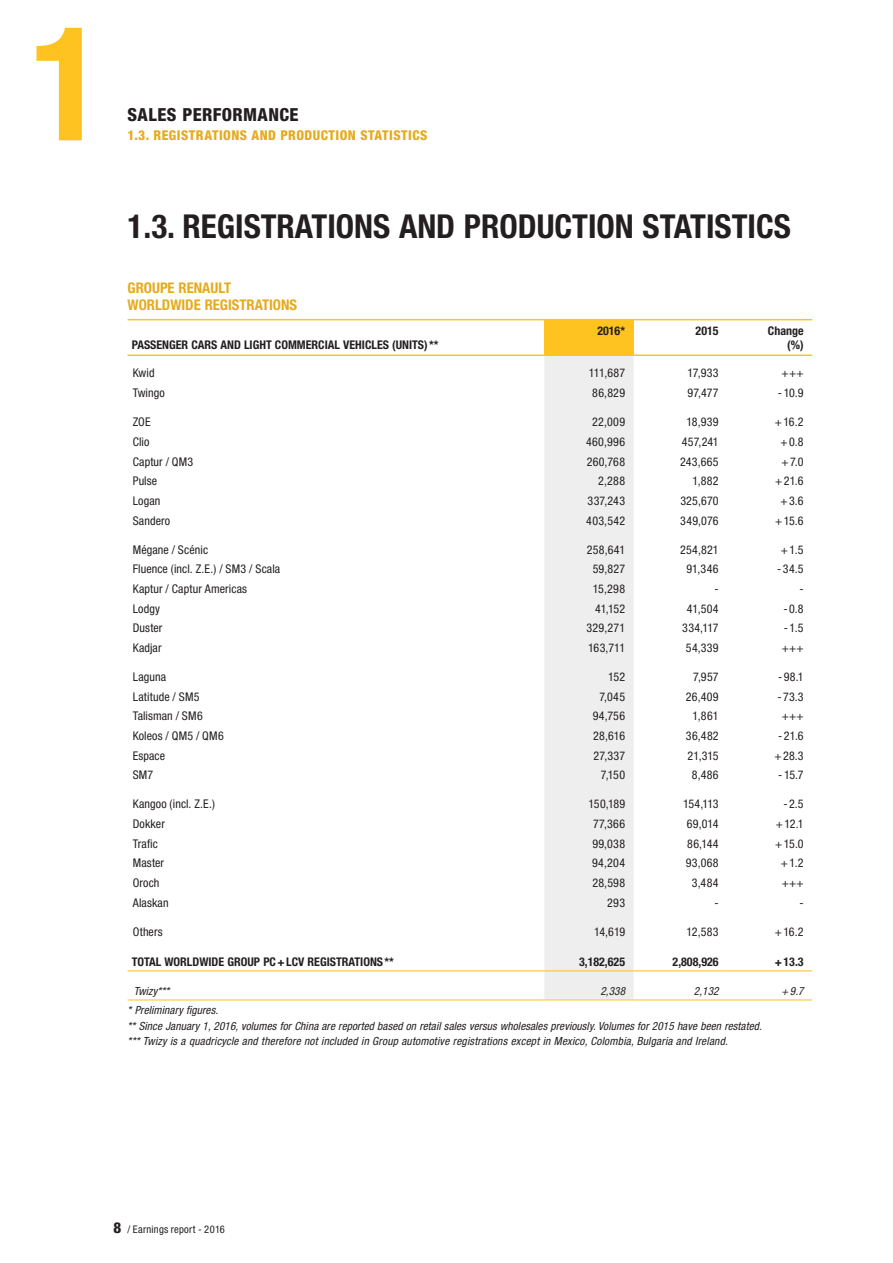
<style>
.page{position:relative;width:893px;height:1263px;background:#fff}
.page>*{position:absolute;margin:0;border:0;box-sizing:border-box;transform-origin:0 0}
.t1{font:700 condensed 159px "Helvetica Neue";color:#fec221}
.t2{font:700 condensed 33px "Helvetica Neue";color:#231f20}
.t3{font:800 condensed 18px "Helvetica Neue";letter-spacing:.02em;color:#231f20}
.t4{font:700 condensed 14.7px/17px "Helvetica Neue";color:#e5ab1b}
.t5{font:800 condensed 13.5px "Helvetica Neue";color:#e5ab1b}
.t6{font:condensed 12px "Helvetica Neue";letter-spacing:.015em;color:#231f20}
.t7{font:700 condensed 12px/13.5px "Helvetica Neue";color:#231f20;text-align:right}
.t8{font:italic condensed 11.25px/15.6px "Helvetica Neue";letter-spacing:.01em;color:#231f20}
.t9{font:condensed 10.5px "Helvetica Neue";letter-spacing:.025em;color:#231f20}
.s1{font-weight:800;font-size:15px}
</style>
<div class="page">
<div style="left:544px;top:320px;width:90px;height:35px;background:#fec221"></div>
<div style="left:544px;top:356px;width:90px;height:643px;background:#eeeeef"></div>
<hr style="left:128px;top:319px;width:416px;height:1px;background:#fec221">
<hr style="left:544px;top:319px;width:90px;height:1px;background:#fec221">
<hr style="left:634px;top:319px;width:93px;height:1px;background:#fec221">
<hr style="left:727px;top:319px;width:85px;height:1px;background:#fec221">
<hr style="left:128px;top:354px;width:416px;height:2px;background:#fec221">
<hr style="left:544px;top:354px;width:90px;height:2px;background:#fec221">
<hr style="left:634px;top:354px;width:93px;height:2px;background:#fec221">
<hr style="left:727px;top:354px;width:85px;height:2px;background:#fec221">
<hr style="left:128px;top:970px;width:416px;height:1px;background:#fec221">
<hr style="left:544px;top:970px;width:90px;height:1px;background:#fec221">
<hr style="left:634px;top:970px;width:93px;height:1px;background:#fec221">
<hr style="left:727px;top:970px;width:85px;height:1px;background:#fec221">
<hr style="left:128px;top:999px;width:416px;height:1px;background:#fec221">
<hr style="left:634px;top:999px;width:93px;height:1px;background:#fec221">
<hr style="left:727px;top:999px;width:85px;height:1px;background:#fec221">
<hr style="left:544px;top:999px;width:90px;height:1px;background:#fec83e">
<h1 class="t1" style="left:30px;top:-12px;width:78px">1</h1>
<h3 class="t3" style="left:128px;top:104px;width:172px">SALES PERFORMANCE</h3>
<p class="t5" style="left:128px;top:127px;width:43px">1.3. REGISTRATIONS</p>
<p class="t5" style="left:252px;top:127px;width:9px">AND</p>
<p class="t5" style="left:280px;top:127px;width:9px">PRODUCTION</p>
<p class="t5" style="left:360px;top:127px;width:8px">STATISTICS</p>
<h2 class="t2" style="left:128px;top:206px;width:665px">1.3. REGISTRATIONS AND PRODUCTION STATISTICS</h2>
<p class="t4" style="left:128px;top:280px;width:171px">GROUPE RENAULT<br>WORLDWIDE REGISTRATIONS</p>
<p class="t7" style="left:132px;top:338px;width:308px">PASSENGER CARS AND LIGHT COMMERCIAL VEHICLES (UNITS)**</p>
<p class="t7" style="left:597px;top:324px;width:29px">2016*</p>
<p class="t7" style="left:696px;top:324px;width:25px">2015</p>
<p class="t7" style="left:768px;top:324px;width:37px">Change (%)</p>
<p class="t6" style="left:133px;top:366px;width:23px">Kwid</p>
<p class="t6" style="left:589px;top:366px;width:38px">111,687</p>
<p class="t6" style="left:688px;top:366px;width:33px">17,933</p>
<p class="t6" style="left:782px;top:366px;width:24px">+++</p>
<p class="t6" style="left:133px;top:386px;width:34px">Twingo</p>
<p class="t6" style="left:592px;top:386px;width:34px">86,829</p>
<p class="t6" style="left:687px;top:386px;width:33px">97,477</p>
<p class="t6" style="left:778px;top:386px;width:27px">- 10.9</p>
<p class="t6" style="left:133px;top:415px;width:20px">ZOE</p>
<p class="t6" style="left:592px;top:415px;width:34px">22,009</p>
<p class="t6" style="left:687px;top:415px;width:34px">18,939</p>
<p class="t6" style="left:775px;top:415px;width:30px">+16.2</p>
<p class="t6" style="left:133px;top:435px;width:18px">Clio</p>
<p class="t6" style="left:586px;top:435px;width:41px">460,996</p>
<p class="t6" style="left:682px;top:435px;width:38px">457,241</p>
<p class="t6" style="left:780px;top:435px;width:25px">+0.8</p>
<p class="t6" style="left:133px;top:454px;width:62px">Captur / QM3</p>
<p class="t6" style="left:587px;top:454px;width:40px">260,768</p>
<p class="t6" style="left:680px;top:454px;width:40px">243,665</p>
<p class="t6" style="left:781px;top:454px;width:24px">+7.0</p>
<p class="t6" style="left:133px;top:474px;width:26px">Pulse</p>
<p class="t6" style="left:598px;top:474px;width:28px">2,288</p>
<p class="t6" style="left:692px;top:474px;width:28px">1,882</p>
<p class="t6" style="left:775px;top:474px;width:30px">+21.6</p>
<p class="t6" style="left:133px;top:494px;width:29px">Logan</p>
<p class="t6" style="left:588px;top:494px;width:39px">337,243</p>
<p class="t6" style="left:680px;top:494px;width:40px">325,670</p>
<p class="t6" style="left:780px;top:494px;width:25px">+3.6</p>
<p class="t6" style="left:133px;top:513px;width:39px">Sandero</p>
<p class="t6" style="left:586px;top:513px;width:40px">403,542</p>
<p class="t6" style="left:680px;top:513px;width:40px">349,076</p>
<p class="t6" style="left:775px;top:513px;width:30px">+15.6</p>
<p class="t6" style="left:133px;top:542px;width:77px">Mégane / Scénic</p>
<p class="t6" style="left:587px;top:542px;width:40px">258,641</p>
<p class="t6" style="left:680px;top:542px;width:40px">254,821</p>
<p class="t6" style="left:781px;top:542px;width:24px">+1.5</p>
<p class="t6" style="left:133px;top:562px;width:149px">Fluence (incl. Z.E.) / SM3 / Scala</p>
<p class="t6" style="left:593px;top:562px;width:34px">59,827</p>
<p class="t6" style="left:686px;top:562px;width:34px">91,346</p>
<p class="t6" style="left:777px;top:562px;width:28px">-34.5</p>
<p class="t6" style="left:133px;top:582px;width:116px">Kaptur / Captur Americas</p>
<p class="t6" style="left:593px;top:582px;width:34px">15,298</p>
<p class="t6" style="left:714px;top:582px;width:6px">-</p>
<p class="t6" style="left:799px;top:582px;width:6px">-</p>
<p class="t6" style="left:133px;top:601px;width:29px">Lodgy</p>
<p class="t6" style="left:595px;top:601px;width:31px">41,152</p>
<p class="t6" style="left:687px;top:601px;width:33px">41,504</p>
<p class="t6" style="left:783px;top:601px;width:22px">- 0.8</p>
<p class="t6" style="left:133px;top:621px;width:31px">Duster</p>
<p class="t6" style="left:587px;top:621px;width:40px">329,271</p>
<p class="t6" style="left:682px;top:621px;width:38px">334,117</p>
<p class="t6" style="left:784px;top:621px;width:21px">- 1.5</p>
<p class="t6" style="left:133px;top:641px;width:30px">Kadjar</p>
<p class="t6" style="left:588px;top:641px;width:38px">163,711</p>
<p class="t6" style="left:686px;top:641px;width:34px">54,339</p>
<p class="t6" style="left:782px;top:641px;width:24px">+++</p>
<p class="t6" style="left:133px;top:670px;width:35px">Laguna</p>
<p class="t6" style="left:608px;top:670px;width:18px">152</p>
<p class="t6" style="left:693px;top:670px;width:27px">7,957</p>
<p class="t6" style="left:778px;top:670px;width:27px">-98.1</p>
<p class="t6" style="left:133px;top:689px;width:68px">Latitude / SM5</p>
<p class="t6" style="left:599px;top:689px;width:27px">7,045</p>
<p class="t6" style="left:686px;top:689px;width:34px">26,409</p>
<p class="t6" style="left:777px;top:689px;width:28px">- 73.3</p>
<p class="t6" style="left:133px;top:709px;width:72px">Talisman / SM6</p>
<p class="t6" style="left:593px;top:709px;width:34px">94,756</p>
<p class="t6" style="left:693px;top:709px;width:28px">1,861</p>
<p class="t6" style="left:782px;top:709px;width:24px">+++</p>
<p class="t6" style="left:133px;top:729px;width:93px">Koleos / QM5 / QM6</p>
<p class="t6" style="left:593px;top:729px;width:33px">28,616</p>
<p class="t6" style="left:686px;top:729px;width:34px">36,482</p>
<p class="t6" style="left:778px;top:729px;width:27px">- 21.6</p>
<p class="t6" style="left:133px;top:748px;width:34px">Espace</p>
<p class="t6" style="left:594px;top:748px;width:33px">27,337</p>
<p class="t6" style="left:688px;top:748px;width:33px">21,315</p>
<p class="t6" style="left:774px;top:748px;width:31px">+28.3</p>
<p class="t6" style="left:133px;top:768px;width:22px">SM7</p>
<p class="t6" style="left:601px;top:768px;width:26px">7,150</p>
<p class="t6" style="left:692px;top:768px;width:28px">8,486</p>
<p class="t6" style="left:778px;top:768px;width:27px">- 15.7</p>
<p class="t6" style="left:133px;top:797px;width:84px">Kangoo (incl. Z.E.)</p>
<p class="t6" style="left:589px;top:797px;width:38px">150,189</p>
<p class="t6" style="left:683px;top:797px;width:37px">154,113</p>
<p class="t6" style="left:783px;top:797px;width:22px">- 2.5</p>
<p class="t6" style="left:133px;top:817px;width:34px">Dokker</p>
<p class="t6" style="left:593px;top:817px;width:33px">77,366</p>
<p class="t6" style="left:687px;top:817px;width:33px">69,014</p>
<p class="t6" style="left:776px;top:817px;width:29px">+12.1</p>
<p class="t6" style="left:133px;top:836px;width:27px">Trafic</p>
<p class="t6" style="left:592px;top:836px;width:34px">99,038</p>
<p class="t6" style="left:687px;top:836px;width:33px">86,144</p>
<p class="t6" style="left:775px;top:836px;width:30px">+15.0</p>
<p class="t6" style="left:133px;top:856px;width:33px">Master</p>
<p class="t6" style="left:592px;top:856px;width:34px">94,204</p>
<p class="t6" style="left:686px;top:856px;width:34px">93,068</p>
<p class="t6" style="left:781px;top:856px;width:24px">+1.2</p>
<p class="t6" style="left:133px;top:876px;width:28px">Oroch</p>
<p class="t6" style="left:592px;top:876px;width:34px">28,598</p>
<p class="t6" style="left:692px;top:876px;width:28px">3,484</p>
<p class="t6" style="left:782px;top:876px;width:24px">+++</p>
<p class="t6" style="left:133px;top:895px;width:37px">Alaskan</p>
<p class="t6" style="left:607px;top:895px;width:19px">293</p>
<p class="t6" style="left:714px;top:895px;width:6px">-</p>
<p class="t6" style="left:799px;top:895px;width:6px">-</p>
<p class="t6" style="left:133px;top:925px;width:32px">Others</p>
<p class="t6" style="left:594px;top:925px;width:33px">14,619</p>
<p class="t6" style="left:687px;top:925px;width:34px">12,583</p>
<p class="t6" style="left:775px;top:925px;width:30px">+16.2</p>
<p class="t7" style="left:132px;top:954px;width:264px">TOTAL WORLDWIDE GROUP PC+LCV REGISTRATIONS**</p>
<p class="t7" style="left:579px;top:954px;width:48px">3,182,625</p>
<p class="t7" style="left:673px;top:954px;width:48px">2,808,926</p>
<p class="t7" style="left:775px;top:954px;width:30px">+13.3</p>
<p class="t8" style="left:134px;top:983px;width:37px">Twizy***</p>
<p class="t8" style="left:600px;top:983px;width:26px">2,338</p>
<p class="t8" style="left:694px;top:983px;width:26px">2,132</p>
<p class="t8" style="left:782px;top:983px;width:24px">+9.7</p>
<p class="t8" style="left:128px;top:1002px;width:636px">* Preliminary figures.<br>** Since January 1, 2016, volumes for China are reported based on retail sales versus wholesales previously. Volumes for 2015 have been restated. *** Twizy is a quadricycle and therefore not included in Group automotive registrations except in Mexico, Colombia, Bulgaria and Ireland.</p>
<p class="t9" style="left:113px;top:1223px;width:113px"><span class="s1">8</span> / Earnings report - 2016</p>
</div>
